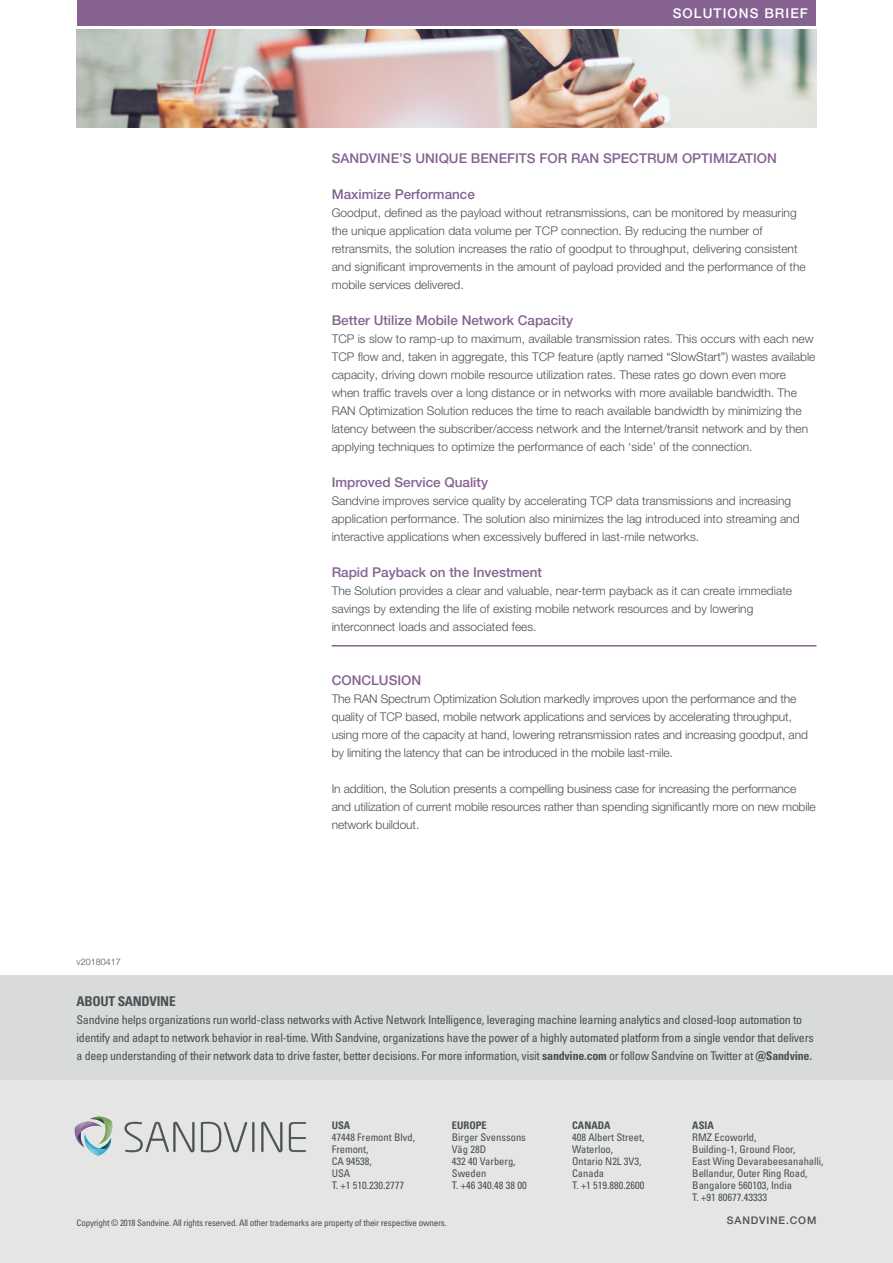
<style>
.page{position:relative;width:893px;height:1263px;background:#fff}
.page>*{position:absolute;margin:0;border:0;box-sizing:border-box;transform-origin:0 0}
.body___paragraph{font:500 13.5px "Helvetica Neue LT Pro";color:#866291}
.doc_type_top_title{font:500 13.5px "Helvetica Neue LT Pro";letter-spacing:.08em;color:#fff}
.t1{font:700 condensed 13.5px "Univers LT Pro";letter-spacing:-.02em;color:#485153}
.body___paragraph-2{font:300 12px/18px "Helvetica Neue LT Pro";color:#485153}
.t2{font:condensed 12px/18px "Univers LT Pro";letter-spacing:-.02em;color:#485153}
.t3{font:condensed 10.5px/12px "Univers LT Pro";color:#485153}
.t4{font:500 10.5px "Helvetica Neue LT Pro";letter-spacing:.08em;color:#485153}
.t5{font:300 9px "Helvetica Neue LT Pro";letter-spacing:-.02em;color:#485153}
.t6{font:condensed 9px "Univers LT Pro";letter-spacing:-.02em;color:#485153}
.t7{font:300 9px "Helvetica Neue LT Pro";color:#485153}
.s1{font-weight:700}
</style>
<div class="page">
<div style="left:77px;top:0;width:739px;height:26px;background:#866291"></div>
<hr style="left:332px;top:645px;width:484px;height:1px;background:#866291">
<img style="left:77px;top:30px;width:739px;height:98px">
<div style="left:0;top:975px;width:893px;height:288px;background:#e6e5e6"></div>
<div style="left:0;top:975px;width:893px;height:105px;background:#d9dada"></div>
<svg style="left:74px;top:1116px;width:39px;height:40px"></svg>
<img style="left:77px;top:1132px;width:7px;height:15px">
<svg style="left:125px;top:1122px;width:69px;height:30px"></svg>
<svg style="left:201px;top:1122px;width:53px;height:30px"></svg>
<svg style="left:261px;top:1122px;width:21px;height:30px"></svg>
<svg style="left:289px;top:1122px;width:17px;height:30px"></svg>
<p class="doc_type_top_title" style="left:673px;top:5px;width:137px">SOLUTIONS BRIEF</p>
<p class="body___paragraph" style="left:332px;top:150px;width:447px">SANDVINE’S UNIQUE BENEFITS FOR RAN SPECTRUM OPTIMIZATION</p>
<p class="body___paragraph" style="left:332px;top:186px;width:145px">Maximize Performance</p>
<p class="body___paragraph-2" style="left:332px;top:203px;width:476px">Goodput, defined as the payload without retransmissions, can be monitored by measuring the unique application data volume per TCP connection. By reducing the number of retransmits, the solution increases the ratio of goodput to throughput, delivering consistent and significant improvements in the amount of payload provided and the performance of the mobile services delivered.</p>
<p class="body___paragraph" style="left:332px;top:312px;width:243px">Better Utilize Mobile Network Capacity</p>
<p class="body___paragraph-2" style="left:332px;top:329px;width:485px">TCP is slow to ramp-up to maximum, available transmission rates. This occurs with each new TCP flow and, taken in aggregate, this TCP feature (aptly named “SlowStart”) wastes available capacity, driving down mobile resource utilization rates. These rates go down even more when traffic travels over a long distance or in networks with more available bandwidth. The RAN Optimization Solution reduces the time to reach available bandwidth by minimizing the latency between the subscriber/access network and the Internet/transit network and by then applying techniques to optimize the performance of each ‘side’ of the connection.</p>
<p class="body___paragraph" style="left:332px;top:474px;width:158px">Improved Service Quality</p>
<p class="body___paragraph-2" style="left:332px;top:491px;width:469px">Sandvine improves service quality by accelerating TCP data transmissions and increasing application performance. The solution also minimizes the lag introduced into streaming and interactive applications when excessively buffered in last-mile networks.</p>
<p class="body___paragraph" style="left:332px;top:564px;width:212px">Rapid Payback on the Investment</p>
<p class="body___paragraph-2" style="left:332px;top:581px;width:462px">The Solution provides a clear and valuable, near-term payback as it can create immediate savings by extending the life of existing mobile network resources and by lowering interconnect loads and associated fees.</p>
<p class="t7" style="left:77px;top:956px;width:46px">v20180417</p>
<p class="body___paragraph" style="left:332px;top:672px;width:91px">CONCLUSION</p>
<p class="body___paragraph-2" style="left:332px;top:689px;width:478px">The RAN Spectrum Optimization Solution markedly improves upon the performance and the quality of TCP based, mobile network applications and services by accelerating throughput, using more of the capacity at hand, lowering retransmission rates and increasing goodput, and by limiting the latency that can be introduced in the mobile last-mile.</p>
<p class="body___paragraph-2" style="left:332px;top:779px;width:486px">In addition, the Solution presents a compelling business case for increasing the performance and utilization of current mobile resources rather than spending significantly more on new mobile network buildout.</p>
<p class="t1" style="left:77px;top:993px;width:101px">ABOUT SANDVINE</p>
<p class="t2" style="left:77px;top:1010px;width:739px">Sandvine helps organizations run world-class networks with Active Network Intelligence, leveraging machine learning analytics and closed-loop automation to identify and adapt to network behavior in real-time. With Sandvine, organizations have the power of a highly automated platform from a single vendor that delivers a deep understanding of their network data to drive faster, better decisions. For more information, visit <span class="s1">sandvine.com</span> or follow Sandvine on Twitter at <span class="s1">@Sandvine.</span></p>
<p class="t3" style="left:332px;top:1118px;width:85px"><span class="s1">USA<br></span>47448 Fremont Blvd,<br>Fremont,<br>CA 94538,<br>USA</p>
<p class="t3" style="left:332px;top:1178px;width:74px">T. +1 510.230.2777</p>
<p class="t3" style="left:452px;top:1118px;width:76px"><span class="s1">EUROPE<br></span>Birger Svenssons<br>Väg 28D<br>432 40 Varberg,<br>Sweden<br>T. +46 340.48 38 00</p>
<p class="t3" style="left:572px;top:1118px;width:74px"><span class="s1">CANADA<br></span>408 Albert Street,<br>Waterloo,<br>Ontario N2L 3V3,<br>Canada<br>T. +1 519.880.2600</p>
<p class="t3" style="left:692px;top:1118px;width:133px"><span class="s1">ASIA<br></span>RMZ Ecoworld,<br>Building-1, Ground Floor,<br>East Wing Devarabeesanahalli,<br>Bellandur, Outer Ring Road,<br>Bangalore 560103, India<br>T. +91 80677.43333</p>
<p class="t6" style="left:77px;top:1217px;width:372px">Copyright © 2018 Sandvine. All rights reserved. All other trademarks are property of their respective owners.</p>
<p class="t4" style="left:727px;top:1214px;width:91px">SANDVINE.COM</p>
<p class="t5" style="left:83px;top:1217px;width:432px">opyright © 2015 Sandvine Networks. All rights rese ved. All other trad marks are property of thei respective owners.</p>
</div>
